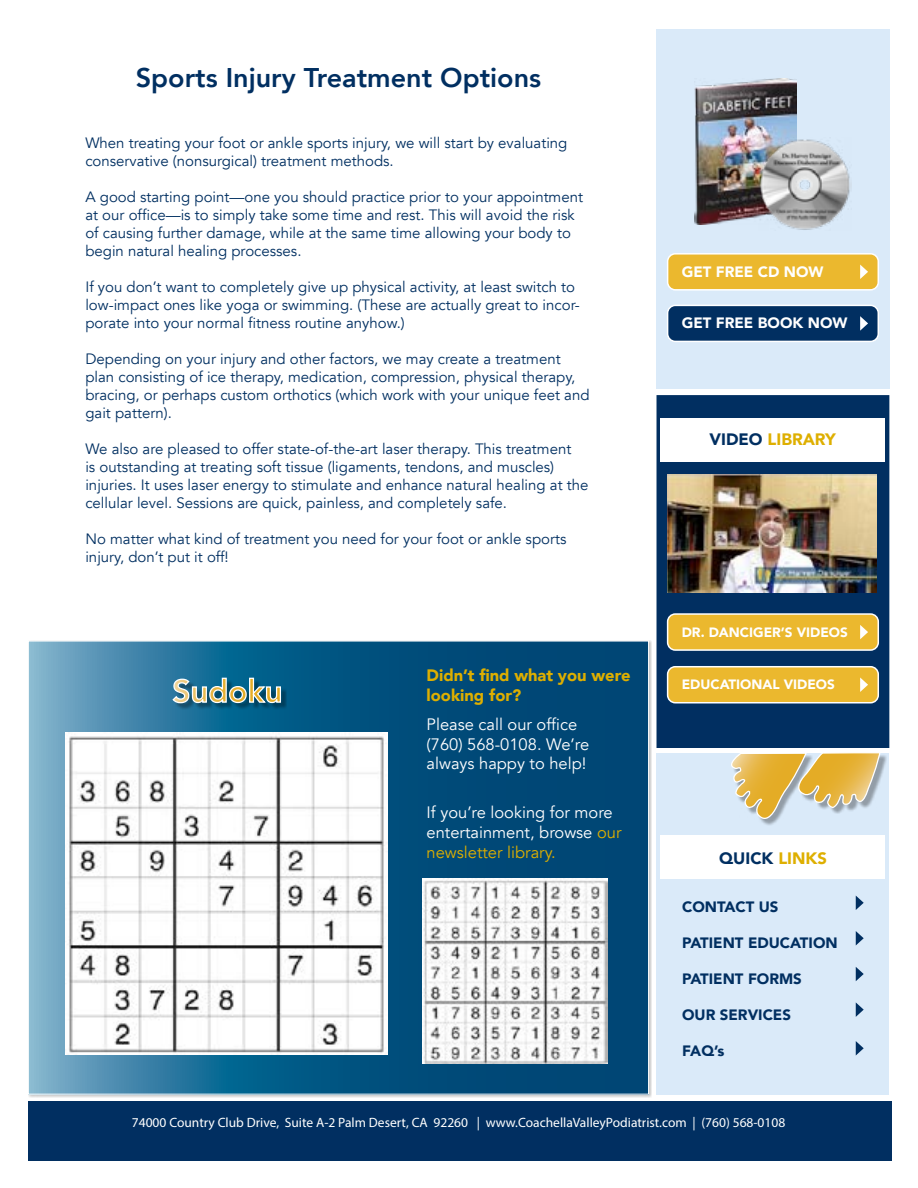
<style>
.page{position:relative;width:918px;height:1188px;background:#fff}
.page>*{position:absolute;margin:0;border:0;box-sizing:border-box;transform-origin:0 0}
.t1{font:800 27px "Avenir";color:#012f61}
.t2{font:16.5px/19.8px "Avenir";color:#fff}
.t3{font:900 16.5px/19.8px "Avenir";color:#deaf00}
.t4{font:900 16.5px "Avenir";color:#012f61}
.t5{font:15px/18px "Avenir";color:#012f61}
.t6{font:900 15px "Avenir";color:#012f61}
.t7{font:900 15px "Avenir";color:#fff}
.t8{font:13.5px "Myriad Pro";color:#fff}
.t9{font:900 13.5px "Avenir";color:#fff}
.s1{color:#deaf00}
.s2{color:#012f61}
</style>
<div class="page">
<svg style="left:30px;top:643px;width:617px;height:449px;background:#19608a"></svg>
<div style="left:28px;top:1101px;width:864px;height:60px;background:#012f61"></div>
<div style="left:656px;top:29px;width:234px;height:360px;background:#daeaf9"></div>
<div style="left:657px;top:395px;width:232px;height:354px;background:#012f61"></div>
<div style="left:661px;top:418px;width:224px;height:44px;background:#fff"></div>
<div style="left:657px;top:753px;width:232px;height:341px;background:#daeaf9"></div>
<svg style="left:856px;top:896px;width:8px;height:14px"></svg>
<svg style="left:856px;top:931px;width:8px;height:15px"></svg>
<svg style="left:856px;top:967px;width:8px;height:14px"></svg>
<svg style="left:856px;top:1002px;width:8px;height:15px"></svg>
<svg style="left:856px;top:1041px;width:8px;height:15px"></svg>
<img style="left:694px;top:78px;width:103px;height:147px">
<img style="left:759px;top:137px;width:93px;height:93px">
<div style="left:668px;top:254px;width:210px;height:36px;background:#ebb82e;border-radius:8px"></div>
<div style="left:667px;top:253px;width:212px;height:38px;border:2px solid #fff;border-radius:8px"></div>
<svg style="left:860px;top:265px;width:8px;height:14px"></svg>
<div style="left:668px;top:305px;width:210px;height:36px;background:#012f61;border-radius:8px"></div>
<div style="left:667px;top:305px;width:212px;height:37px;border:2px solid #fff;border-radius:8px"></div>
<svg style="left:860px;top:316px;width:8px;height:15px"></svg>
<div style="left:668px;top:614px;width:210px;height:36px;background:#ebb82e;border-radius:8px"></div>
<div style="left:667px;top:613px;width:212px;height:38px;border:2px solid #fff;border-radius:8px"></div>
<svg style="left:860px;top:625px;width:8px;height:14px"></svg>
<div style="left:668px;top:667px;width:210px;height:36px;background:#ebb82e;border-radius:8px"></div>
<div style="left:667px;top:666px;width:212px;height:37px;border:2px solid #fff;border-radius:8px"></div>
<svg style="left:860px;top:677px;width:8px;height:15px"></svg>
<div style="left:661px;top:835px;width:224px;height:44px;background:#fff"></div>
<div style="left:801px;top:754px;width:87px;height:60px;background:#000;opacity:.33"></div>
<svg style="left:731px;top:753px;width:150px;height:72px"></svg>
<img style="left:668px;top:475px;width:209px;height:117px">
<div style="left:174px;top:680px;width:113px;height:30px;background:#000;opacity:.33"></div>
<svg style="left:172px;top:677px;width:110px;height:27px;background:#709593"></svg>
<img style="left:66px;top:733px;width:322px;height:321px">
<img style="left:422px;top:879px;width:186px;height:185px">
<h1 class="t1" style="left:136px;top:57px;width:407px">Sports Injury Treatment Options</h1>
<p class="t5" style="left:85px;top:134px;width:484px">When treating your foot or ankle sports injury, we will start by evaluating conservative (nonsurgical) treatment methods.</p>
<p class="t5" style="left:85px;top:188px;width:499px">A good starting point—one you should practice prior to your appointment at our office—is to simply take some time and rest. This will avoid the risk of causing further damage, while at the same time allowing your body to begin natural healing processes.</p>
<p class="t5" style="left:85px;top:278px;width:496px">If you don’t want to completely give up physical activity, at least switch to low-impact ones like yoga or swimming. (These are actually great to incor&shy;porate into your normal fitness routine anyhow.)</p>
<p class="t5" style="left:85px;top:350px;width:506px">Depending on your injury and other factors, we may create a treatment plan consisting of ice therapy, medication, compression, physical therapy, bracing, or perhaps custom orthotics (which work with your unique feet and gait pattern).</p>
<p class="t5" style="left:85px;top:440px;width:505px">We also are pleased to offer state-of-the-art laser therapy. This treatment<br>is outstanding at treating soft tissue (ligaments, tendons, and muscles) injuries. It uses laser energy to stimulate and enhance natural healing at the cellular level. Sessions are quick, painless, and completely safe.</p>
<p class="t5" style="left:85px;top:530px;width:483px">No matter what kind of treatment you need for your foot or ankle sports injury, don’t put it off!</p>
<p class="t3" style="left:427px;top:665px;width:205px">Didn’t find what you were looking for?</p>
<p class="t2" style="left:427px;top:714px;width:164px">Please call our office (760) 568-0108. We’re always happy to help!</p>
<p class="t2" style="left:427px;top:803px;width:196px">If you’re looking for more entertainment, browse <span class="s1">our newsletter library.</span></p>
<p class="t7" style="left:682px;top:259px;width:143px">GET FREE CD NOW</p>
<p class="t7" style="left:682px;top:310px;width:167px">GET FREE BOOK NOW</p>
<p class="t3" style="left:710px;top:429px;width:128px"><span class="s2">VIDEO</span> LIBRARY</p>
<p class="t9" style="left:682px;top:621px;width:168px">DR. DANCIGER’S VIDEOS</p>
<p class="t9" style="left:682px;top:673px;width:155px">EDUCATIONAL VIDEOS</p>
<p class="t4" style="left:719px;top:844px;width:109px">QUICK <span class="s1">LINKS</span></p>
<p class="t6" style="left:682px;top:893px;width:98px">CONTACT US</p>
<p class="t6" style="left:682px;top:929px;width:157px">PATIENT EDUCATION</p>
<p class="t6" style="left:682px;top:965px;width:121px">PATIENT FORMS</p>
<p class="t6" style="left:682px;top:1001px;width:110px">OUR SERVICES</p>
<p class="t6" style="left:682px;top:1037px;width:44px">FAQ’s</p>
<p class="t8" style="left:132px;top:1114px;width:655px">74000 Country Club Drive, Suite A-2 Palm Desert, CA 92260 | www.CoachellaValleyPodiatrist.com | (760) 568-0108</p>
</div>
